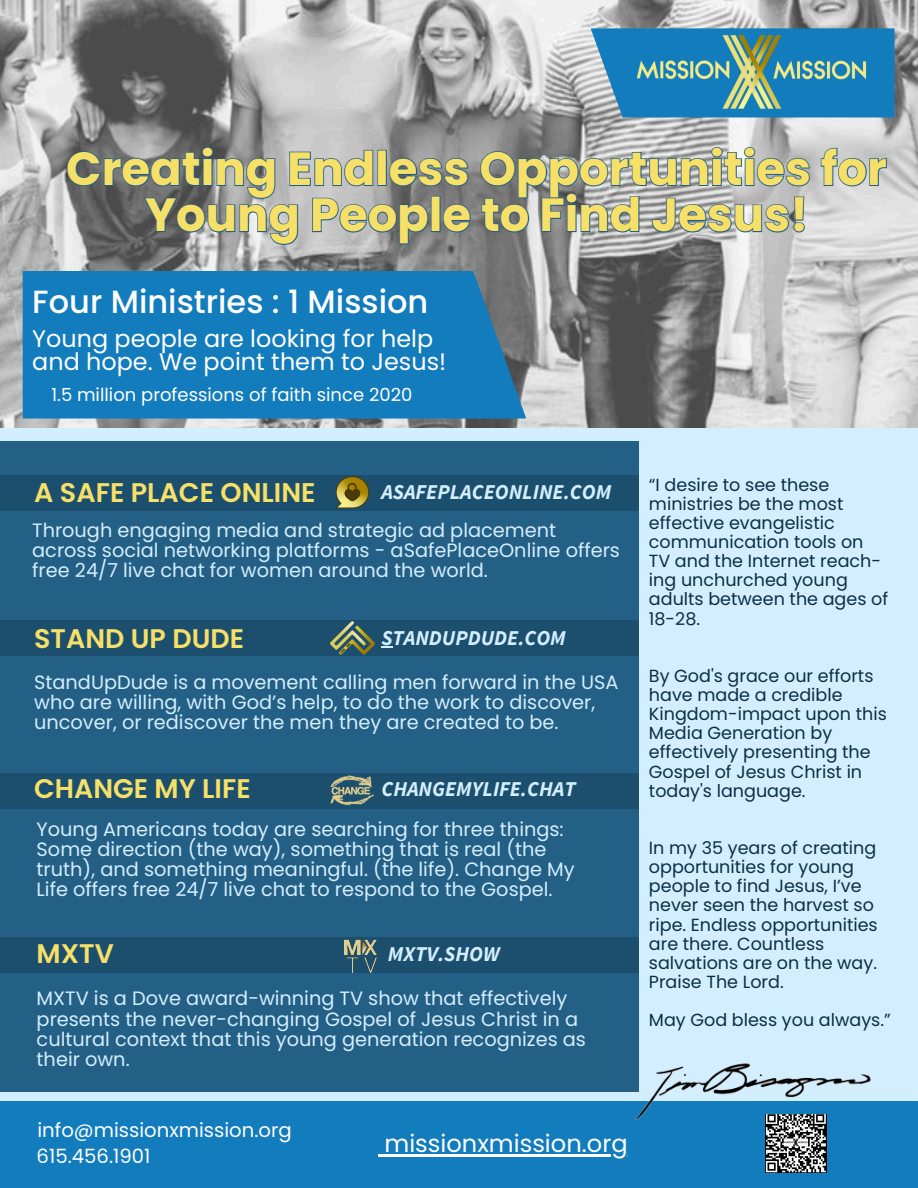
<style>
.page{position:relative;width:918px;height:1188px;background:#d3eeff}
.page>*{position:absolute;margin:0;border:0;box-sizing:border-box;transform-origin:0 0}
.t1{font:700 46.5px/46.2px "Poppins";color:#f7e067;text-align:center}
.t2{font:500 32.1px "Poppins";color:#fff}
.t3{font:600 27px "Poppins";color:#f7e067}
.t4{font:600 26.85px "Poppins";color:#f7e067}
.t5{font:24.15px "Poppins";color:#fff}
.t6{font:23.85px/23.7px "Poppins";color:#fff}
.t7{font:italic 700 21.15px "Source Sans Pro";color:#d3eeff}
.t8{font:19.65px "Poppins";color:#fff}
.t9{font:19.35px/20.2px "Poppins";color:#d3eeff}
.t10{font:18px "Poppins";color:#fff}
.t11{font:17.55px/19.2px "Poppins";color:#0d2f44}
</style>
<div class="page">
<img style="left:0;top:0;width:918px;height:428px">
<div style="left:23px;top:271px;width:503px;height:148px;background:#127cbd"></div>
<div style="left:0;top:1102px;width:918px;height:86px;background:#127cbd"></div>
<img style="left:766px;top:1121px;width:61px;height:51px">
<div style="left:0;top:441px;width:639px;height:650px;background:#225f84"></div>
<svg style="left:591px;top:28px;width:303px;height:89px;background:#3088bd"></svg>
<img style="left:635px;top:36px;width:237px;height:75px">
<div style="left:0;top:620px;width:639px;height:35px;background:#1c4f6e"></div>
<img style="left:329px;top:621px;width:46px;height:35px">
<img style="left:630px;top:1063px;width:242px;height:58px">
<div style="left:0;top:475px;width:639px;height:36px;background:#1c4f6e"></div>
<img style="left:335px;top:476px;width:34px;height:33px">
<div style="left:0;top:773px;width:639px;height:35px;background:#1c4f6e"></div>
<img style="left:330px;top:775px;width:45px;height:34px">
<div style="left:0;top:938px;width:639px;height:35px;background:#1c4f6e"></div>
<img style="left:344px;top:939px;width:33px;height:34px">
<svg style="left:66px;top:146px;width:822px;height:54px;background:#8b969c"></svg>
<svg style="left:143px;top:192px;width:663px;height:54px;background:#8e979d"></svg>
<svg style="left:378px;top:1154px;width:6px;height:2px"></svg>
<hr style="left:384px;top:1154px;width:244px;height:2px;background:#fff">
<svg style="left:381px;top:647px;width:12px;height:1px"></svg>
<p class="t1" style="left:66px;top:146px;width:822px">Creating Endless Opportunities for<br>Young People to Find Jesus!</p>
<p class="t2" style="left:32px;top:279px;width:398px">Four Ministries : 1 Mission</p>
<p class="t6" style="left:32px;top:326px;width:416px">Young people are looking for help and hope. We point them to Jesus!</p>
<p class="t10" style="left:51px;top:383px;width:362px">1.5 million professions of faith since 2020</p>
<p class="t3" style="left:34px;top:474px;width:283px">A SAFE PLACE ONLINE</p>
<p class="t7" style="left:381px;top:478px;width:231px">ASAFEPLACEONLINE.COM</p>
<p class="t9" style="left:32px;top:520px;width:589px">Through engaging media and strategic ad placement across social networking platforms - aSafePlaceOnline offers free 24/7 live chat for women around the world.</p>
<p class="t4" style="left:34px;top:620px;width:211px">STAND UP DUDE</p>
<h6 class="t7" style="left:381px;top:625px;width:186px">STANDUPDUDE.COM</h6>
<p class="t9" style="left:34px;top:672px;width:586px">StandUpDude is a movement calling men forward in the USA who are willing, with God’s help, to do the work to discover, uncover, or rediscover the men they are created to be.</p>
<p class="t4" style="left:34px;top:770px;width:218px">CHANGE MY LIFE</p>
<h4 class="t7" style="left:381px;top:775px;width:196px">CHANGEMYLIFE.CHAT</h4>
<p class="t9" style="left:37px;top:819px;width:540px">Young Americans today are searching for three things:<br>Some direction (the way), something that is real (the truth), and something meaningful. (the life). Change My Life offers free 24/7 live chat to respond to the Gospel.</p>
<p class="t4" style="left:37px;top:935px;width:79px">MXTV</p>
<p class="t7" style="left:388px;top:940px;width:113px">MXTV.SHOW</p>
<h6 class="t9" style="left:37px;top:989px;width:551px">MXTV is a Dove award-winning TV show that effectively presents the never-changing Gospel of Jesus Christ in a cultural context that this young generation recognizes as their own.</h6>
<p class="t8" style="left:37px;top:1116px;width:256px">info@missionxmission.org</p>
<p class="t8" style="left:37px;top:1143px;width:115px">615.456.1901</p>
<p class="t5" style="left:384px;top:1126px;width:245px">missionxmission.org</p>
<h5 class="t11" style="left:649px;top:475px;width:182px">“I desire to see these</h5>
<h6 class="t11" style="left:649px;top:494px;width:196px">ministries be the most effective evangelistic</h6>
<p class="t11" style="left:649px;top:532px;width:216px">communication tools on</p>
<h5 class="t11" style="left:649px;top:551px;width:234px">TV and the Internet reach-</h5>
<h3 class="t11" style="left:649px;top:571px;width:200px">ing unchurched young</h3>
<h6 class="t11" style="left:649px;top:590px;width:241px">adults between the ages of<br>18-28.</h6>
<h3 class="t11" style="left:649px;top:666px;width:226px">By God's grace our efforts</h3>
<h5 class="t11" style="left:649px;top:685px;width:195px">have made a credible</h5>
<p class="t11" style="left:649px;top:704px;width:239px">Kingdom-impact upon this</p>
<h6 class="t11" style="left:649px;top:724px;width:185px">Media Generation by</h6>
<h3 class="t11" style="left:649px;top:743px;width:223px">effectively presenting the</h3>
<h5 class="t11" style="left:649px;top:762px;width:215px">Gospel of Jesus Christ in</h5>
<p class="t11" style="left:649px;top:781px;width:158px">today's language.</p>
<h6 class="t11" style="left:649px;top:838px;width:229px">In my 35 years of creating opportunities for young people to find Jesus, I’ve never seen the harvest so</h6>
<p class="t11" style="left:649px;top:915px;width:230px">ripe. Endless opportunities</p>
<p class="t11" style="left:649px;top:934px;width:230px">are there. Countless salvations are on the way.<br>Praise The Lord.</p>
<p class="t11" style="left:649px;top:1010px;width:243px">May God bless you always.”</p>
</div>
